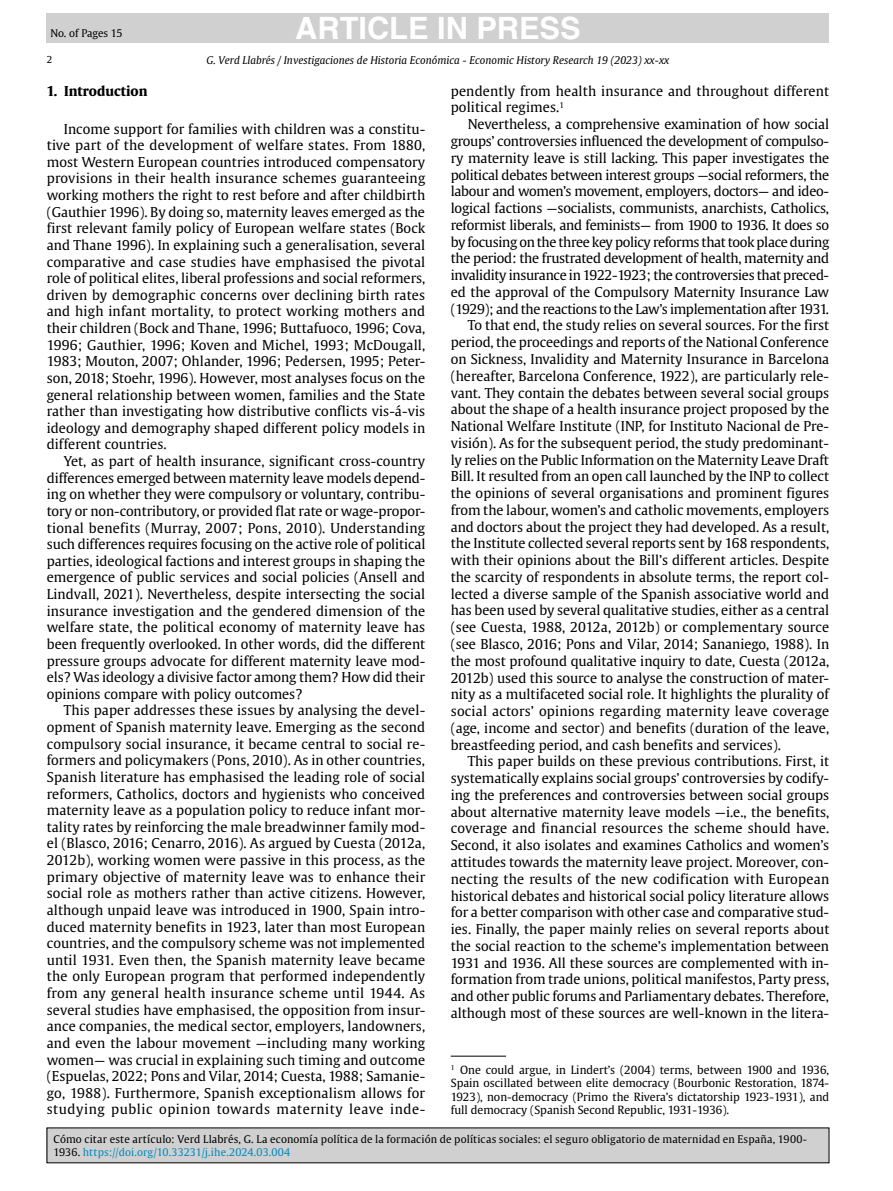
<style>
.page{position:relative;width:893px;height:1191px;background:#fff}
.page>*{position:absolute;margin:0;border:0;box-sizing:border-box;transform-origin:0 0}
.t1{font:700 30.75px "Helvetica";color:#fff}
.Texto_general{font:13.5px/16.6px "Gulliver";color:#000;text-align:justify}
.Titular{font:700 13.5px "Gulliver";color:#000}
.Notas{font:11.25px/13.5px "Gulliver";color:#000;text-align:justify}
.t2{font:10.5px/13.5px "Gulliver";letter-spacing:.01em;color:#000}
.t3{font:italic 10.5px "Gulliver";color:#000}
.t4{font:10.5px "Gulliver";letter-spacing:-.01em;color:#000}
.t5{font:9.6px "Gulliver";color:#000}
.s1{color:#008abe}
</style>
<div class="page">
<hr style="left:451px;top:1055px;width:55px;height:1px;background:#000">
<div style="left:47px;top:13px;width:782px;height:30px;background:#d0d0d0"></div>
<div style="left:47px;top:1127px;width:782px;height:35px;background:#d0d0d0"></div>
<p class="t4" style="left:50px;top:26px;width:74px">No. of Pages 15</p>
<h1 class="t1" style="left:295px;top:10px;width:287px">ARTICLE IN PRESS</h1>
<p class="t3" style="left:207px;top:54px;width:464px">G. Verd Llabrés / Investigaciones de Historia Económica - Economic History Research 19 (2023) xx-xx</p>
<p class="t5" style="left:47px;top:54px;width:7px">2</p>
<p class="Titular" style="left:47px;top:82px;width:102px">1. Introduction</p>
<p class="Texto_general" style="left:47px;top:120px;width:380px;text-indent:17px">Income support for families with children was a constitu&shy;tive part of the development of welfare states. From 1880, most Western European countries introduced compensatory provisions in their health insurance schemes guaranteeing working mothers the right to rest before and after childbirth (Gauthier 1996). By doing so, maternity leaves emerged as the first relevant family policy of European welfare states (Bock and Thane 1996). In explaining such a generalisation, several comparative and case studies have emphasised the pivotal role of political elites, liberal professions and social reformers, driven by demographic concerns over declining birth rates and high infant mortality, to protect working mothers and their children (Bock and Thane, 1996; Buttafuoco, 1996; Cova, 1996; Gauthier, 1996; Koven and Michel, 1993; McDougall, 1983; Mouton, 2007; Ohlander, 1996; Pedersen, 1995; Peter&shy;son, 2018; Stoehr, 1996). However, most analyses focus on the general relationship between women, families and the State rather than investigating how distributive conflicts vis-á-vis ideology and demography shaped different policy models in different countries.</p>
<p class="Texto_general" style="left:47px;top:453px;width:380px;text-indent:17px">Yet, as part of health insurance, significant cross-country differences emerged between maternity leave models depend&shy;ing on whether they were compulsory or voluntary, contribu&shy;tory or non-contributory, or provided flat rate or wage-propor&shy;tional benefits (Murray, 2007; Pons, 2010). Understanding such differences requires focusing on the active role of political parties, ideological factions and interest groups in shaping the emergence of public services and social policies (Ansell and Lindvall, 2021). Nevertheless, despite intersecting the social insurance investigation and the gendered dimension of the welfare state, the political economy of maternity leave has been frequently overlooked. In other words, did the different pressure groups advocate for different maternity leave mod&shy;els? Was ideology a divisive factor among them? How did their opinions compare with policy outcomes?</p>
<p class="Texto_general" style="left:47px;top:702px;width:380px;text-indent:17px">This paper addresses these issues by analysing the devel&shy;opment of Spanish maternity leave. Emerging as the second compulsory social insurance, it became central to social re&shy;formers and policymakers (Pons, 2010). As in other countries, Spanish literature has emphasised the leading role of social reformers, Catholics, doctors and hygienists who conceived maternity leave as a population policy to reduce infant mor&shy;tality rates by reinforcing the male breadwinner family mod&shy;el (Blasco, 2016; Cenarro, 2016). As argued by Cuesta (2012a, 2012b), working women were passive in this process, as the primary objective of maternity leave was to enhance their social role as mothers rather than active citizens. However, although unpaid leave was introduced in 1900, Spain intro&shy;duced maternity benefits in 1923, later than most European countries, and the compulsory scheme was not implemented until 1931. Even then, the Spanish maternity leave became the only European program that performed independently from any general health insurance scheme until 1944. As several studies have emphasised, the opposition from insur&shy;ance companies, the medical sector, employers, landowners, and even the labour movement —including many working women— was crucial in explaining such timing and outcome (Espuelas, 2022; Pons and Vilar, 2014; Cuesta, 1988; Samanie&shy;go, 1988). Furthermore, Spanish exceptionalism allows for studying public opinion towards maternity leave inde-</p>
<p class="Texto_general" style="left:451px;top:82px;width:380px">pendently from health insurance and throughout different political regimes.<sup>1</sup></p>
<p class="Texto_general" style="left:451px;top:116px;width:380px;text-indent:17px">Nevertheless, a comprehensive examination of how social groups’ controversies influenced the development of compulso&shy;ry maternity leave is still lacking. This paper investigates the political debates between interest groups —social reformers, the labour and women’s movement, employers, doctors— and ideo&shy;logical factions —socialists, communists, anarchists, Catholics, reformist liberals, and feminists— from 1900 to 1936. It does so by focusing on the three key policy reforms that took place during the period: the frustrated development of health, maternity and invalidity insurance in 1922-1923; the controversies that preced&shy;ed the approval of the Compulsory Maternity Insurance Law (1929); and the reactions to the Law’s implementation after 1931.</p>
<p class="Texto_general" style="left:451px;top:317px;width:380px;text-indent:17px">To that end, the study relies on several sources. For the first period, the proceedings and reports of the National Conference on Sickness, Invalidity and Maternity Insurance in Barcelona (hereafter, Barcelona Conference, 1922), are particularly rele&shy;vant. They contain the debates between several social groups about the shape of a health insurance project proposed by the National Welfare Institute (INP, for Instituto Nacional de Pre&shy;visión). As for the subsequent period, the study predominant&shy;ly relies on the Public Information on the Maternity Leave Draft Bill. It resulted from an open call launched by the INP to collect the opinions of several organisations and prominent figures from the labour, women’s and catholic movements, employers and doctors about the project they had developed. As a result, the Institute collected several reports sent by 168 respondents, with their opinions about the Bill’s different articles. Despite the scarcity of respondents in absolute terms, the report col&shy;lected a diverse sample of the Spanish associative world and has been used by several qualitative studies, either as a central (see Cuesta, 1988, 2012a, 2012b) or complementary source (see Blasco, 2016; Pons and Vilar, 2014; Sananiego, 1988). In the most profound qualitative inquiry to date, Cuesta (2012a, 2012b) used this source to analyse the construction of mater&shy;nity as a multifaceted social role. It highlights the plurality of social actors’ opinions regarding maternity leave coverage (age, income and sector) and benefits (duration of the leave, breastfeeding period, and cash benefits and services).</p>
<p class="Texto_general" style="left:451px;top:753px;width:380px;text-indent:17px">This paper builds on these previous contributions. First, it systematically explains social groups’ controversies by codify&shy;ing the preferences and controversies between social groups about alternative maternity leave models —i.e., the benefits, coverage and financial resources the scheme should have.<br>Second, it also isolates and examines Catholics and women’s attitudes towards the maternity leave project. Moreover, con&shy;necting the results of the new codification with European historical debates and historical social policy literature allows for a better comparison with other case and comparative stud&shy;ies. Finally, the paper mainly relies on several reports about the social reaction to the scheme’s implementation between 1931 and 1936. All these sources are complemented with in&shy;formation from trade unions, political manifestos, Party press, and other public forums and Parliamentary debates. Therefore, although most of these sources are well-known in the litera-</p>
<p class="Notas" style="left:451px;top:1063px;width:380px"><sup>1</sup> One could argue, in Lindert’s (2004) terms, between 1900 and 1936, Spain oscillated between elite democracy (Bourbonic Restoration, 1874- 1923), non-democracy (Primo the Rivera’s dictatorship 1923-1931), and full democracy (Spanish Second Republic, 1931-1936).</p>
<p class="t2" style="left:54px;top:1132px;width:755px">Cómo citar este artículo: Verd Llabrés, G. La economía política de la formación de políticas sociales: el seguro obligatorio de maternidad en España, 1900-<br>1936. <span class="s1">https://doi.org/10.33231/j.ihe.2024.03.004</span></p>
</div>
